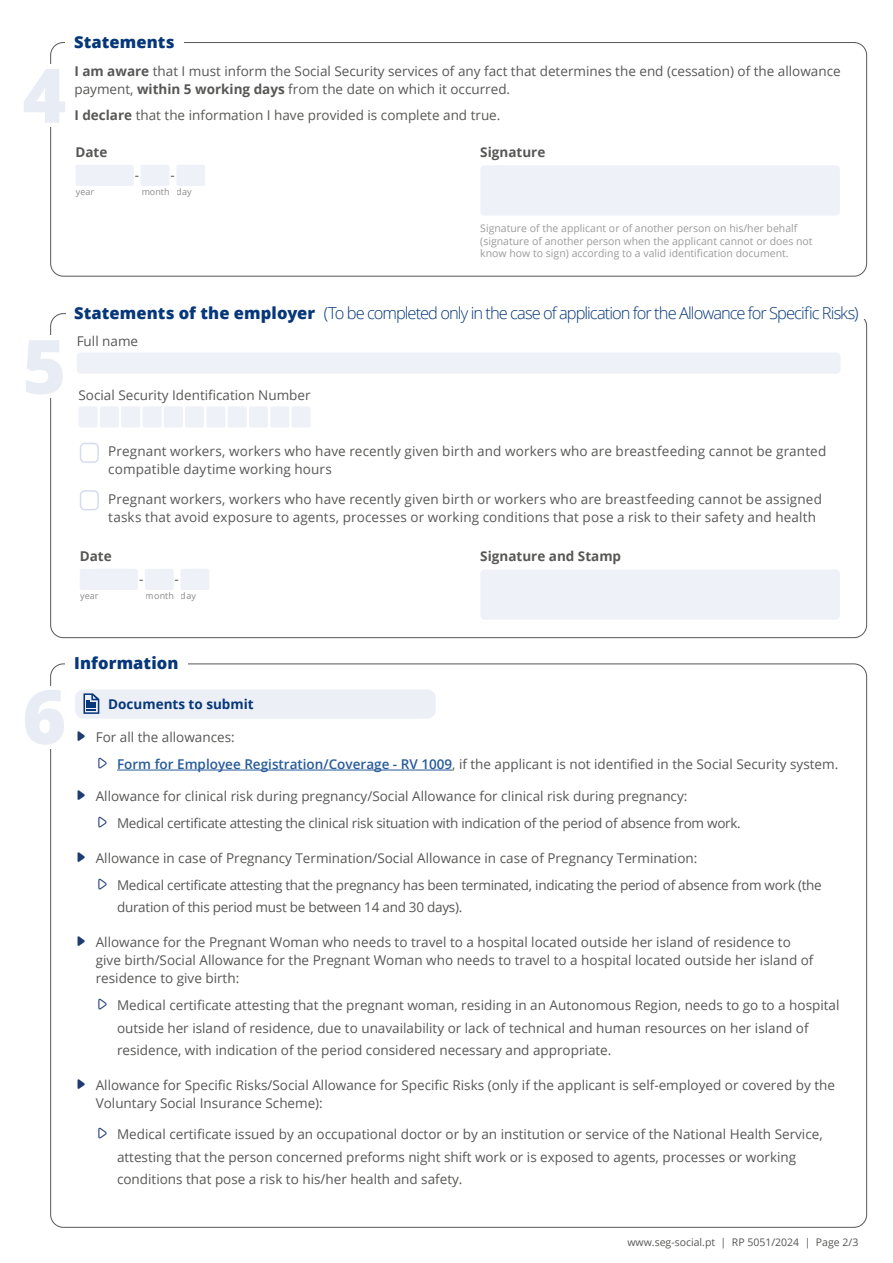
<style>
.page{position:relative;width:893px;height:1263px;background:#fff}
.page>*{position:absolute;margin:0;border:0;box-sizing:border-box;transform-origin:0 0}
.Título_-_Numeros_dos_quadros{font:800 75px "Open Sans";color:#e8ecf5}
.Título_-_Quadros{font:300 16.5px "Open Sans";letter-spacing:-.06em;color:#06377a}
.Título_-_Quadros-2{font:800 16.5px "Open Sans";letter-spacing:.005em;color:#06377a}
.Texto_corrido{font:13.5px/18px "Open Sans";color:#575756}
.Texto_corrido-2{font:13.5px/22.5px "Open Sans";letter-spacing:-.02em;color:#575756}
.Texto_corrido-3{font:13.5px "Open Sans";color:#585856}
.Título_assinatura_e_data{font:700 13.5px "Open Sans";color:#575756}
.Títulos_separador{font:700 13.5px "Open Sans";color:#06377a}
.t1{font:10.5px/12.6px "Open Sans";color:#575756}
.t2{font:9px "Open Sans";color:#575756}
.s1{font-weight:700}
.s2{font-weight:800}
.s3{font-weight:600;color:#275b9b}
</style>
<div class="page">
<div style="left:480px;top:165px;width:360px;height:51px;background:#eef1f7;border-radius:4px"></div>
<div style="left:480px;top:569px;width:360px;height:51px;background:#eef1f7;border-radius:4px"></div>
<div style="left:141px;top:165px;width:28px;height:21px;background:#eef1f7;border-radius:2px"></div>
<div style="left:176px;top:165px;width:29px;height:21px;background:#eef1f7;border-radius:2px"></div>
<div style="left:75px;top:165px;width:59px;height:21px;background:#eef1f7;border-radius:2px"></div>
<div style="left:145px;top:569px;width:29px;height:21px;background:#eef1f7;border-radius:2px"></div>
<div style="left:181px;top:569px;width:28px;height:21px;background:#eef1f7;border-radius:2px"></div>
<div style="left:80px;top:569px;width:58px;height:21px;background:#eef1f7;border-radius:2px"></div>
<div style="left:77px;top:352px;width:764px;height:22px;background:#eef1f7;border-radius:4px"></div>
<div style="left:79px;top:406px;width:19px;height:22px;background:#eef1f7;border-radius:2px"></div>
<div style="left:100px;top:406px;width:19px;height:22px;background:#eef1f7;border-radius:2px"></div>
<div style="left:121px;top:406px;width:19px;height:22px;background:#eef1f7;border-radius:2px"></div>
<div style="left:143px;top:406px;width:19px;height:22px;background:#eef1f7;border-radius:2px"></div>
<div style="left:164px;top:406px;width:19px;height:22px;background:#eef1f7;border-radius:2px"></div>
<div style="left:185px;top:406px;width:19px;height:22px;background:#eef1f7;border-radius:2px"></div>
<div style="left:206px;top:406px;width:19px;height:22px;background:#eef1f7;border-radius:2px"></div>
<div style="left:228px;top:406px;width:19px;height:22px;background:#eef1f7;border-radius:2px"></div>
<div style="left:249px;top:406px;width:19px;height:22px;background:#eef1f7;border-radius:2px"></div>
<div style="left:270px;top:406px;width:19px;height:22px;background:#eef1f7;border-radius:2px"></div>
<div style="left:292px;top:406px;width:19px;height:22px;background:#eef1f7;border-radius:2px"></div>
<div style="left:80px;top:443px;width:19px;height:20px;border:2px solid #acbadb;border-radius:4px"></div>
<div style="left:80px;top:490px;width:19px;height:20px;border:2px solid #acbadb;border-radius:4px"></div>
<div style="left:75px;top:689px;width:361px;height:30px;background:#eceff6;border-radius:9px"></div>
<svg style="left:83px;top:693px;width:16px;height:21px"></svg>
<hr style="left:117px;top:770px;width:335px;height:1px;background:#275b9b">
<h1 class="Título_-_Numeros_dos_quadros" style="left:22px;top:38px;width:45px">4</h1>
<h1 class="Título_-_Quadros-2" style="left:74px;top:29px;width:102px">Statements</h1>
<p class="Texto_corrido" style="left:74px;top:61px;width:768px"><span class="s1">I am aware</span> that I must inform the Social Security services of any fact that determines the end (cessation) of the allowance payment, <span class="s1">within 5 working days</span> from the date on which it occurred.</p>
<p class="Texto_corrido-3" style="left:74px;top:106px;width:428px"><span class="s1">I declare</span> that the information I have provided is complete and true.</p>
<p class="Título_assinatura_e_data" style="left:75px;top:142px;width:33px">Date</p>
<p class="Texto_corrido" style="left:135px;top:166px;width:41px">- -</p>
<p class="t2" style="left:76px;top:186px;width:20px">year</p>
<p class="t2" style="left:142px;top:186px;width:52px">month day</p>
<p class="Título_assinatura_e_data" style="left:480px;top:142px;width:67px">Signature</p>
<p class="t1" style="left:480px;top:222px;width:334px">Signature of the applicant or of another person on his/her behalf (signature of another person when the applicant cannot or does not know how to sign) according to a valid identification document.</p>
<h1 class="Título_-_Numeros_dos_quadros" style="left:22px;top:309px;width:45px">5</h1>
<h1 class="Título_-_Quadros" style="left:74px;top:301px;width:786px"><span class="s2">Statements of the employer</span> (To be completed only in the case of application for the Allowance for Specific Risks)</h1>
<p class="Texto_corrido" style="left:77px;top:332px;width:63px">Full name</p>
<p class="Texto_corrido" style="left:79px;top:386px;width:234px">Social Security Identification Number</p>
<p class="Texto_corrido" style="left:108px;top:442px;width:719px">Pregnant workers, workers who have recently given birth and workers who are breastfeeding cannot be granted compatible daytime working hours</p>
<p class="Texto_corrido" style="left:108px;top:489px;width:715px">Pregnant workers, workers who have recently given birth or workers who are breastfeeding cannot be assigned tasks that avoid exposure to agents, processes or working conditions that pose a risk to their safety and health</p>
<p class="Título_assinatura_e_data" style="left:80px;top:546px;width:33px">Date</p>
<p class="Texto_corrido" style="left:139px;top:570px;width:41px">- -</p>
<p class="t2" style="left:80px;top:590px;width:20px">year</p>
<p class="t2" style="left:146px;top:590px;width:52px">month day</p>
<p class="Título_assinatura_e_data" style="left:480px;top:546px;width:142px">Signature and Stamp</p>
<h1 class="Título_-_Numeros_dos_quadros" style="left:22px;top:660px;width:45px">6</h1>
<h1 class="Título_-_Quadros-2" style="left:74px;top:650px;width:106px">Information</h1>
<h2 class="Títulos_separador" style="left:108px;top:695px;width:147px">Documents to submit</h2>
<p class="Texto_corrido" style="left:96px;top:728px;width:140px">For all the allowances:</p>
<p class="Texto_corrido" style="left:117px;top:755px;width:723px"><span class="s3">Form for Employee Registration/Coverage - RV 1009</span>, if the applicant is not identified in the Social Security system.</p>
<p class="Texto_corrido" style="left:96px;top:787px;width:593px">Allowance for clinical risk during pregnancy/Social Allowance for clinical risk during pregnancy:</p>
<p class="Texto_corrido-2" style="left:117px;top:811px;width:625px">Medical certificate attesting the clinical risk situation with indication of the period of absence from work.</p>
<p class="Texto_corrido" style="left:96px;top:849px;width:603px">Allowance in case of Pregnancy Termination/Social Allowance in case of Pregnancy Termination:</p>
<p class="Texto_corrido-2" style="left:117px;top:873px;width:706px">Medical certificate attesting that the pregnancy has been terminated, indicating the period of absence from work (the duration of this period must be between 14 and 30 days).</p>
<p class="Texto_corrido" style="left:96px;top:933px;width:719px">Allowance for the Pregnant Woman who needs to travel to a hospital located outside her island of residence to give birth/Social Allowance for the Pregnant Woman who needs to travel to a hospital located outside her island of residence to give birth:</p>
<p class="Texto_corrido" style="left:117px;top:993px;width:724px;line-height:22.5px">Medical certificate attesting that the pregnant woman, residing in an Autonomous Region, needs to go to a hospital outside her island of residence, due to unavailability or lack of technical and human resources on her island of residence, with indication of the period considered necessary and appropriate.</p>
<p class="Texto_corrido" style="left:96px;top:1076px;width:741px">Allowance for Specific Risks/Social Allowance for Specific Risks (only if the applicant is self-employed or covered by the<br>Voluntary Social Insurance Scheme):</p>
<p class="Texto_corrido" style="left:117px;top:1122px;width:707px;line-height:22.5px">Medical certificate issued by an occupational doctor or by an institution or service of the National Health Service, attesting that the person concerned preforms night shift work or is exposed to agents, processes or working conditions that pose a risk to his/her health and safety.</p>
<p class="t1" style="left:627px;top:1235px;width:232px">www.seg-social.pt | RP 5051/2024 | Page 2/3</p>
</div>
